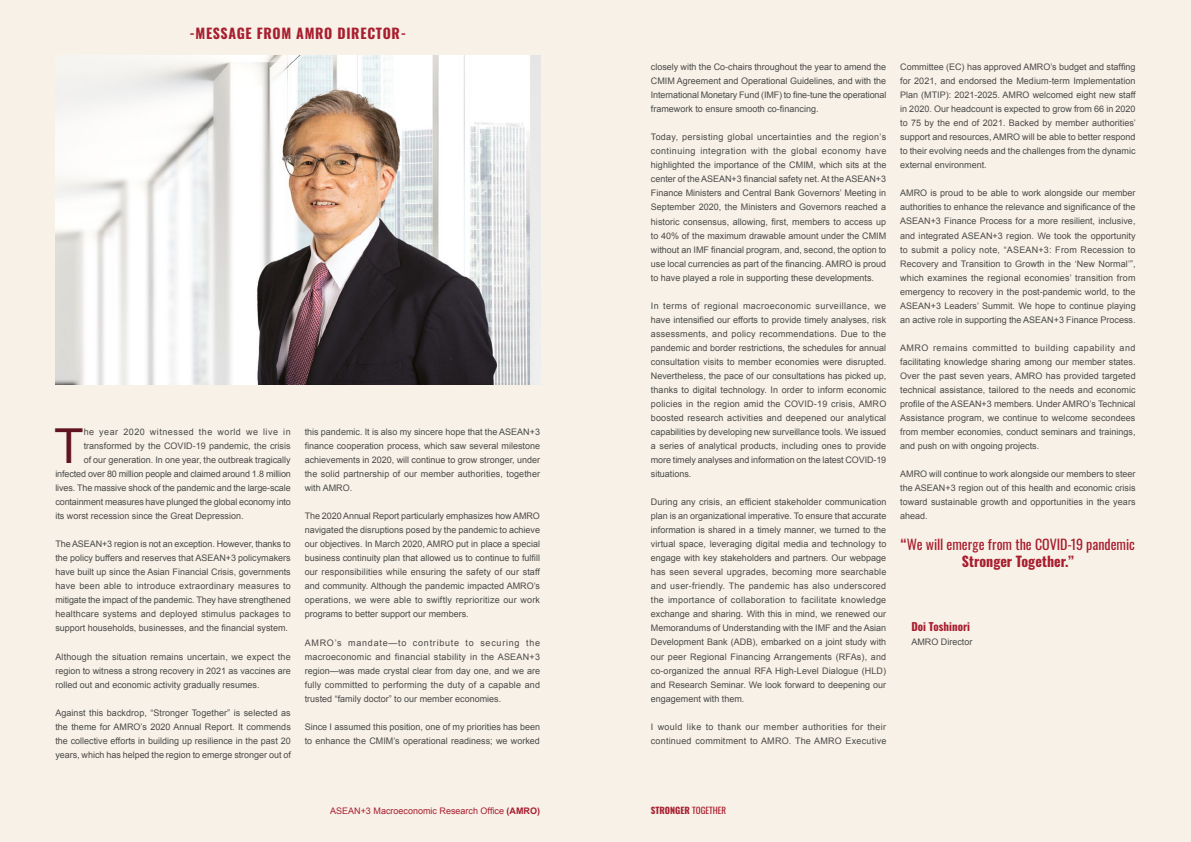
<style>
.page{position:relative;width:1191px;height:842px;background:#f8f1e7}
.page>*{position:absolute;margin:0;border:0;box-sizing:border-box;transform-origin:0 0}
.t1{font:48.2px "Arial";color:#5f141f}
.t2{font:14px/17px "Oswald";letter-spacing:-.005em;color:#a81e2f;text-align:center}
.t3{font:700 14px "Oswald";letter-spacing:.05em;color:#a81e2f}
.t4{font:700 11px "Oswald";color:#a81e2f}
.t5{font:9px/14px "Arial";color:#4a4a49;text-align:justify}
.t6{font:9px/14px "Arial";letter-spacing:.04em;color:#4a4a49}
.t7{font:9px "Arial";color:#a81e2f}
.t8{font:9px "Arial";letter-spacing:.055em;color:#4a4a49}
.t9{font:700 9px "Oswald";color:#a81e2f}
.s1{font-weight:700}
.s2{font-weight:400}
</style>
<div class="page">
<img style="left:55px;top:55px;width:485px;height:329px">
<h2 class="t3" style="left:189px;top:26px;width:218px">-MESSAGE FROM AMRO DIRECTOR-</h2>
<h1 class="t1" style="left:54px;top:415px;width:31px">T</h1>
<p class="t8" style="left:84px;top:426px;width:208px">he year 2020 witnessed the world we live in</p>
<p class="t5" style="left:84px;top:439px;width:208px">transformed by the COVID-19 pandemic, the crisis</p>
<p class="t5" style="left:84px;top:453px;width:209px">of our generation. In one year, the outbreak tragically</p>
<p class="t5" style="left:55px;top:467px;width:237px">infected over 80 million people and claimed around 1.8 million</p>
<p class="t5" style="left:55px;top:481px;width:237px">lives. The massive shock of the pandemic and the large-scale</p>
<p class="t5" style="left:55px;top:495px;width:237px">containment measures have plunged the global economy into</p>
<p class="t5" style="left:55px;top:509px;width:190px">its worst recession since the Great Depression.</p>
<p class="t5" style="left:55px;top:537px;width:237px">The ASEAN+3 region is not an exception. However, thanks to the policy buffers and reserves that ASEAN+3 policymakers have built up since the Asian Financial Crisis, governments have been able to introduce extraordinary measures to mitigate the impact of the pandemic. They have strengthened healthcare systems and deployed stimulus packages to support households, businesses, and the financial system.</p>
<p class="t5" style="left:55px;top:649px;width:237px">Although the situation remains uncertain, we expect the region to witness a strong recovery in 2021 as vaccines are rolled out and economic activity gradually resumes.</p>
<p class="t5" style="left:55px;top:706px;width:237px">Against this backdrop, “Stronger Together” is selected as the theme for AMRO’s 2020 Annual Report. It commends the collective efforts in building up resilience in the past 20 years, which has helped the region to emerge stronger out of</p>
<p class="t5" style="left:305px;top:425px;width:237px">this pandemic. It is also my sincere hope that the ASEAN+3 finance cooperation process, which saw several milestone achievements in 2020, will continue to grow stronger, under the solid partnership of our member authorities, together with AMRO.</p>
<p class="t5" style="left:305px;top:509px;width:237px">The 2020 Annual Report particularly emphasizes how AMRO navigated the disruptions posed by the pandemic to achieve our objectives. In March 2020, AMRO put in place a special business continuity plan that allowed us to continue to fulfill our responsibilities while ensuring the safety of our staff and community. Although the pandemic impacted AMRO’s operations, we were able to swiftly reprioritize our work programs to better support our members.</p>
<p class="t5" style="left:305px;top:635px;width:237px">AMRO’s mandate—to contribute to securing the macroeconomic and financial stability in the ASEAN+3 region—was made crystal clear from day one, and we are fully committed to performing the duty of a capable and trusted “family doctor” to our member economies.</p>
<p class="t5" style="left:305px;top:720px;width:237px">Since I assumed this position, one of my priorities has been to enhance the CMIM’s operational readiness; we worked</p>
<p class="t5" style="left:651px;top:60px;width:237px">closely with the Co-chairs throughout the year to amend the CMIM Agreement and Operational Guidelines, and with the International Monetary Fund (IMF) to fine-tune the operational framework to ensure smooth co-financing.</p>
<p class="t5" style="left:651px;top:130px;width:237px">Today, persisting global uncertainties and the region’s continuing integration with the global economy have highlighted the importance of the CMIM, which sits at the center of the ASEAN+3 financial safety net. At the ASEAN+3<br>Finance Ministers and Central Bank Governors’ Meeting in September 2020, the Ministers and Governors reached a historic consensus, allowing, first, members to access up to 40% of the maximum drawable amount under the CMIM without an IMF financial program, and, second, the option to use local currencies as part of the financing. AMRO is proud to have played a role in supporting these developments.</p>
<p class="t5" style="left:651px;top:299px;width:237px">In terms of regional macroeconomic surveillance, we have intensified our efforts to provide timely analyses, risk assessments, and policy recommendations. Due to the pandemic and border restrictions, the schedules for annual consultation visits to member economies were disrupted.<br>Nevertheless, the pace of our consultations has picked up, thanks to digital technology. In order to inform economic policies in the region amid the COVID-19 crisis, AMRO boosted research activities and deepened our analytical capabilities by developing new surveillance tools. We issued a series of analytical products, including ones to provide more timely analyses and information on the latest COVID-19 situations.</p>
<p class="t5" style="left:651px;top:495px;width:237px">During any crisis, an efficient stakeholder communication plan is an organizational imperative. To ensure that accurate information is shared in a timely manner, we turned to the virtual space, leveraging digital media and technology to engage with key stakeholders and partners. Our webpage has seen several upgrades, becoming more searchable and user-friendly. The pandemic has also underscored the importance of collaboration to facilitate knowledge exchange and sharing. With this in mind, we renewed our Memorandums of Understanding with the IMF and the Asian Development Bank (ADB), embarked on a joint study with our peer Regional Financing Arrangements (RFAs), and co-organized the annual RFA High-Level Dialogue (HLD) and Research Seminar. We look forward to deepening our engagement with them.</p>
<p class="t6" style="left:651px;top:720px;width:237px">I would like to thank our member authorities for their continued commitment to AMRO. The AMRO Executive</p>
<p class="t5" style="left:900px;top:60px;width:237px">Committee (EC) has approved AMRO’s budget and staffing for 2021, and endorsed the Medium-term Implementation Plan (MTIP): 2021-2025. AMRO welcomed eight new staff in 2020. Our headcount is expected to grow from 66 in 2020 to 75 by the end of 2021. Backed by member authorities’ support and resources, AMRO will be able to better respond to their evolving needs and the challenges from the dynamic external environment.</p>
<p class="t5" style="left:900px;top:186px;width:237px">AMRO is proud to be able to work alongside our member authorities to enhance the relevance and significance of the ASEAN+3 Finance Process for a more resilient, inclusive, and integrated ASEAN+3 region. We took the opportunity to submit a policy note, “ASEAN+3: From Recession to Recovery and Transition to Growth in the ‘New Normal’”, which examines the regional economies’ transition from emergency to recovery in the post-pandemic world, to the ASEAN+3 Leaders’ Summit. We hope to continue playing an active role in supporting the ASEAN+3 Finance Process.</p>
<p class="t5" style="left:900px;top:341px;width:237px">AMRO remains committed to building capability and facilitating knowledge sharing among our member states.<br>Over the past seven years, AMRO has provided targeted technical assistance, tailored to the needs and economic profile of the ASEAN+3 members. Under AMRO’s Technical Assistance program, we continue to welcome secondees from member economies, conduct seminars and trainings, and push on with ongoing projects.</p>
<p class="t5" style="left:900px;top:467px;width:237px">AMRO will continue to work alongside our members to steer the ASEAN+3 region out of this health and economic crisis toward sustainable growth and opportunities in the years ahead.</p>
<h2 class="t2" style="left:901px;top:535px;width:235px"><span class="s1">“</span>We will emerge from the COVID-19 pandemic<br><span class="s1">Stronger Together.”</span></h2>
<p class="t4" style="left:911px;top:621px;width:60px">Doi Toshinori</p>
<p class="t5" style="left:911px;top:635px;width:63px">AMRO Director</p>
<p class="t7" style="left:330px;top:805px;width:211px">ASEAN+3 Macroeconomic Research Office <span class="s1">(AMRO)</span></p>
<p class="t9" style="left:651px;top:805px;width:77px">STRONGER <span class="s2">TOGETHER</span></p>
</div>
